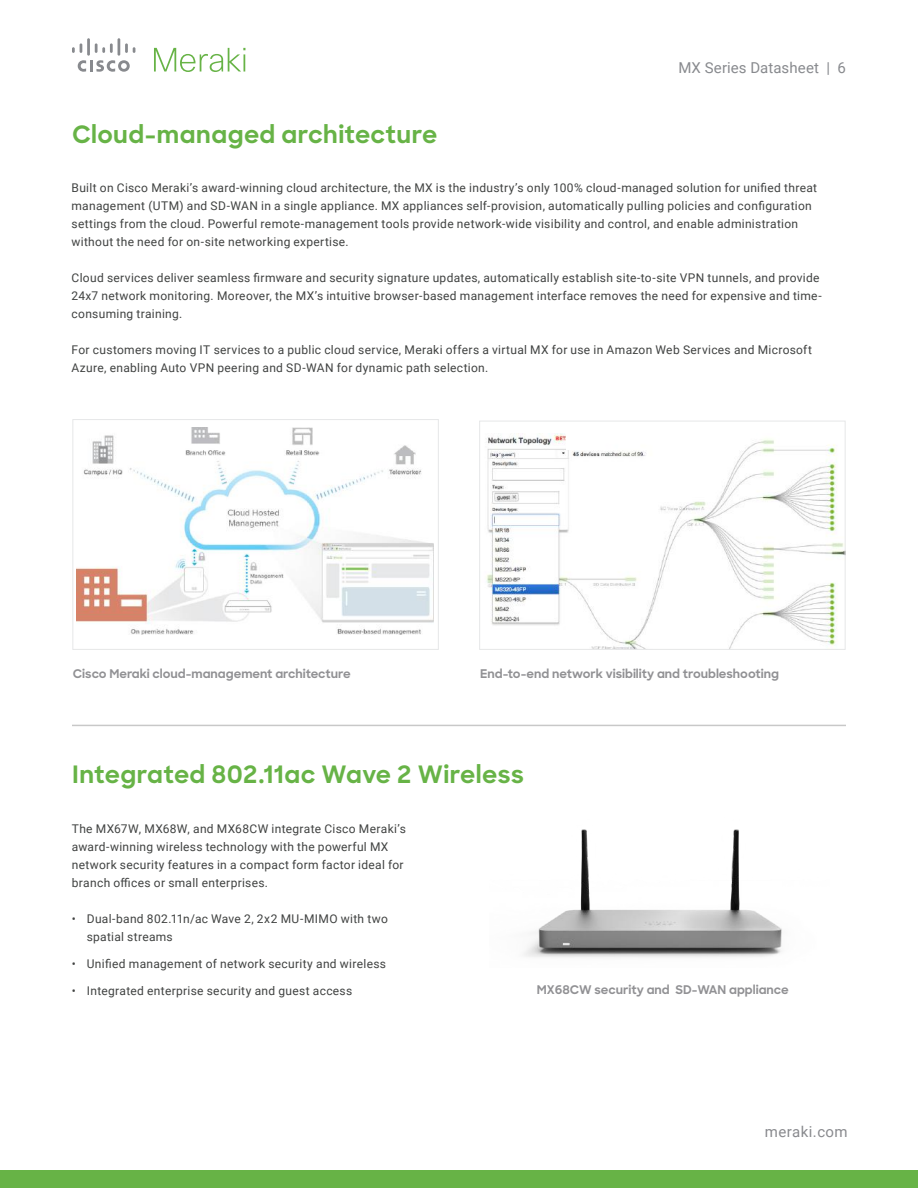
<style>
.page{position:relative;width:918px;height:1188px;background:#fff}
.page>*{position:absolute;margin:0;border:0;box-sizing:border-box;transform-origin:0 0}
.t1{font:700 24px "Sharp Sans";letter-spacing:.015em;color:#67b346}
.t2{font:15px "Roboto";letter-spacing:.01em;color:#888a8e}
.t3{font:15px "Roboto";letter-spacing:.03em;color:#898a8e}
.t4{font:12px/18px "Roboto";letter-spacing:.025em;color:#404241}
.t5{font:700 12px "Sharp Sans";color:#919194}
</style>
<div class="page">
<div style="left:0;top:1170px;width:918px;height:18px;background:#67b346"></div>
<img style="left:77px;top:428px;width:357px;height:207px">
<div style="left:72px;top:419px;width:367px;height:231px;border:1px solid #e6e7e8"></div>
<img style="left:486px;top:433px;width:358px;height:215px">
<div style="left:479px;top:421px;width:367px;height:229px;border:1px solid #e6e7e8"></div>
<div style="left:567px;top:430px;width:23px;height:20px;background:#fff"></div>
<hr style="left:72px;top:725px;width:774px;height:1px;background:#c8c8c8">
<img style="left:524px;top:829px;width:258px;height:129px">
<svg style="left:72px;top:38px;width:63px;height:34px"></svg>
<svg style="left:154px;top:48px;width:91px;height:24px"></svg>
<p class="t2" style="left:678px;top:57px;width:169px">MX Series Datasheet | 6</p>
<h1 class="t1" style="left:72px;top:116px;width:367px">Cloud-managed architecture</h1>
<p class="t4" style="left:72px;top:179px;width:747px">Built on Cisco Meraki’s award-winning cloud architecture, the MX is the industry’s only 100% cloud-managed solution for unified threat management (UTM) and SD-WAN in a single appliance. MX appliances self-provision, automatically pulling policies and configuration settings from the cloud. Powerful remote-management tools provide network-wide visibility and control, and enable administration without the need for on-site networking expertise.</p>
<p class="t4" style="left:72px;top:269px;width:752px">Cloud services deliver seamless firmware and security signature updates, automatically establish site-to-site VPN tunnels, and provide<br>24x7 network monitoring. Moreover, the MX’s intuitive browser-based management interface removes the need for expensive and time&shy;consuming training.</p>
<p class="t4" style="left:72px;top:341px;width:742px">For customers moving IT services to a public cloud service, Meraki offers a virtual MX for use in Amazon Web Services and Microsoft<br>Azure, enabling Auto VPN peering and SD-WAN for dynamic path selection.</p>
<p class="t5" style="left:73px;top:665px;width:279px">Cisco Meraki cloud-management architecture</p>
<p class="t5" style="left:480px;top:665px;width:300px">End-to-end network visibility and troubleshooting</p>
<h1 class="t1" style="left:72px;top:756px;width:453px">Integrated 802.11ac Wave 2 Wireless</h1>
<p class="t4" style="left:72px;top:819px;width:336px">The MX67W, MX68W, and MX68CW integrate Cisco Meraki’s award-winning wireless technology with the powerful MX network security features in a compact form factor ideal for branch offices or small enterprises.</p>
<p class="t4" style="left:87px;top:909px;width:303px;text-indent:-15px">• Dual-band 802.11n/ac Wave 2, 2x2 MU-MIMO with two spatial streams</p>
<p class="t4" style="left:72px;top:954px;width:316px">• Unified management of network security and wireless</p>
<p class="t4" style="left:72px;top:981px;width:282px">• Integrated enterprise security and guest access</p>
<p class="t5" style="left:537px;top:980px;width:253px">MX68CW security and SD-WAN appliance</p>
<p class="t3" style="left:765px;top:1121px;width:84px">meraki.com</p>
</div>
